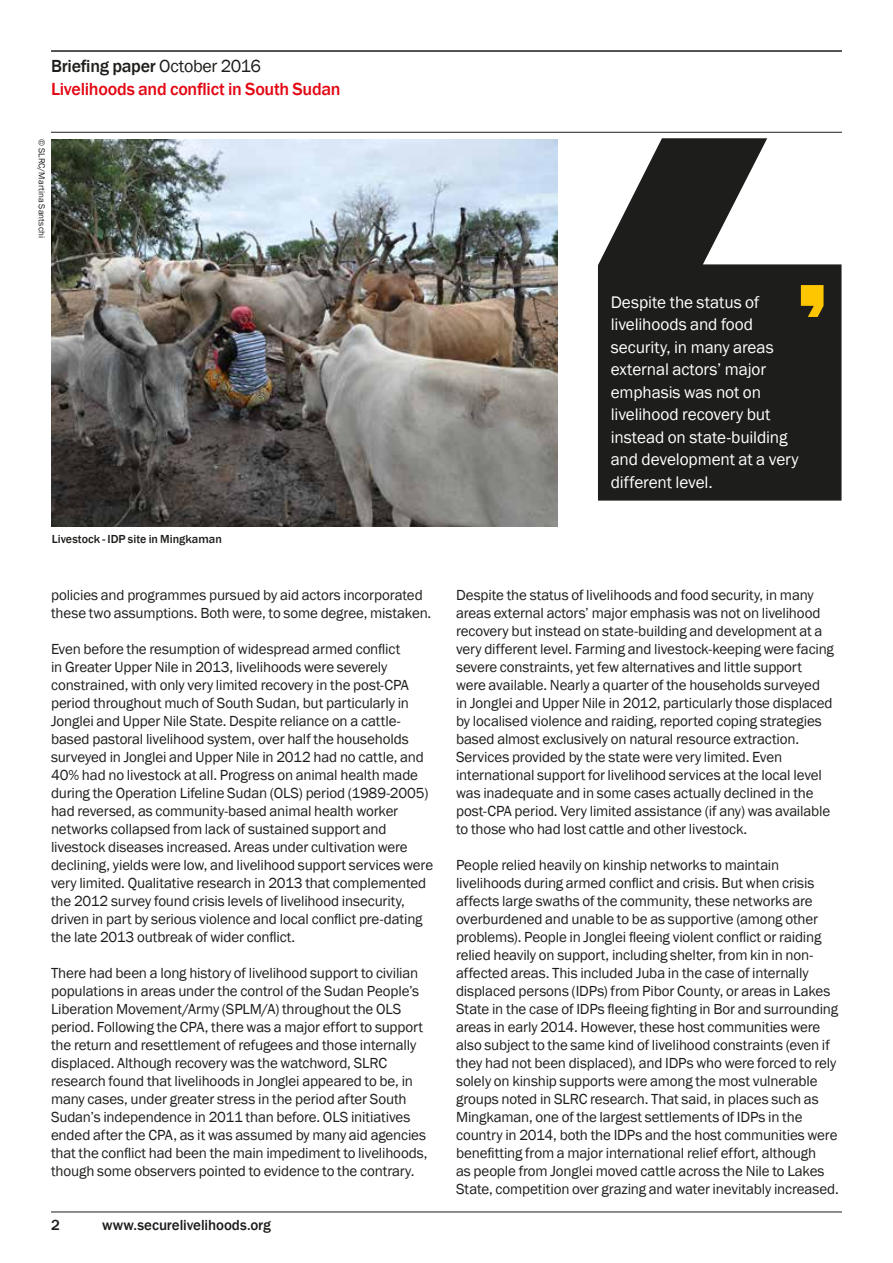
<style>
.page{position:relative;width:893px;height:1263px;background:#fff}
.page>*{position:absolute;margin:0;border:0;box-sizing:border-box;transform-origin:0 0}
.BP_RUNNINGHEADER{font:500 18px "Franklin Gothic";letter-spacing:-.015em;color:#e30613}
.BP_RUNNINGHEADER-2{font:500 18px "Franklin Gothic";letter-spacing:-.015em;color:#1d1d1b}
.BP_RUNNINGHEADER-3{font:17.25px/22.5px "Franklin Gothic";letter-spacing:-.005em;color:#fff}
.BP_BODY{font:15px/18px "Franklin Gothic";letter-spacing:-.01em;color:#1d1d1b}
.BP_HEAVYBODY{font:500 15px "Franklin Gothic";letter-spacing:-.005em;color:#1d1d1b}
.BP_PICTURECAPTION{font:500 12px "Franklin Gothic";color:#1d1d1b}
.BP_PICTURECREDIT{font:9px "Franklin Gothic";letter-spacing:.01em;color:#1d1d1b}
.s1{font-weight:400}
</style>
<div class="page">
<hr style="left:51px;top:1212px;width:791px;height:1px;background:#1d1d1b">
<hr style="left:51px;top:50px;width:791px;height:2px;background:#1d1d1b">
<hr style="left:51px;top:132px;width:791px;height:1px;background:#1d1d1b">
<img style="left:51px;top:139px;width:506px;height:387px">
<svg style="left:598px;top:138px;width:243px;height:363px;fill:#1d1d1b"></svg>
<svg style="left:801px;top:285px;width:22px;height:32px"></svg>
<p class="BP_RUNNINGHEADER-2" style="left:51px;top:55px;width:211px">Briefing paper <span class="s1">October 2016</span></p>
<p class="BP_RUNNINGHEADER" style="left:51px;top:77px;width:291px">Livelihoods and conflict in South Sudan</p>
<p class="BP_PICTURECREDIT" style="left:47px;top:139px;width:100px;rotate:90deg">© SLRC/Martina Santschi</p>
<p class="BP_PICTURECAPTION" style="left:52px;top:532px;width:172px">Livestock - IDP site in Mingkaman</p>
<p class="BP_BODY" style="left:51px;top:586px;width:382px">policies and programmes pursued by aid actors incorporated these two assumptions. Both were, to some degree, mistaken.</p>
<p class="BP_BODY" style="left:51px;top:640px;width:384px">Even before the resumption of widespread armed conflict<br>in Greater Upper Nile in 2013, livelihoods were severely constrained, with only very limited recovery in the post-CPA period throughout much of South Sudan, but particularly in Jonglei and Upper Nile State. Despite reliance on a cattle&shy;based pastoral livelihood system, over half the households surveyed in Jonglei and Upper Nile in 2012 had no cattle, and 40% had no livestock at all. Progress on animal health made during the Operation Lifeline Sudan (OLS) period (1989-2005) had reversed, as community-based animal health worker networks collapsed from lack of sustained support and livestock diseases increased. Areas under cultivation were declining, yields were low, and livelihood support services were very limited. Qualitative research in 2013 that complemented the 2012 survey found crisis levels of livelihood insecurity, driven in part by serious violence and local conflict pre-dating the late 2013 outbreak of wider conflict.</p>
<p class="BP_BODY" style="left:51px;top:964px;width:378px">There had been a long history of livelihood support to civilian populations in areas under the control of the Sudan People’s Liberation Movement/Army (SPLM/A) throughout the OLS period. Following the CPA, there was a major effort to support the return and resettlement of refugees and those internally displaced. Although recovery was the watchword, SLRC research found that livelihoods in Jonglei appeared to be, in many cases, under greater stress in the period after South Sudan’s independence in 2011 than before. OLS initiatives ended after the CPA, as it was assumed by many aid agencies that the conflict had been the main impediment to livelihoods, though some observers pointed to evidence to the contrary.</p>
<p class="BP_HEAVYBODY" style="left:51px;top:1216px;width:10px">2</p>
<p class="BP_HEAVYBODY" style="left:102px;top:1216px;width:170px">www.securelivelihoods.org</p>
<p class="BP_RUNNINGHEADER-3" style="left:611px;top:291px;width:189px">Despite the status of livelihoods and food security, in many areas external actors’ major emphasis was not on livelihood recovery but instead on state-building and development at a very different level.</p>
<p class="BP_BODY" style="left:456px;top:586px;width:379px">Despite the status of livelihoods and food security, in many areas external actors’ major emphasis was not on livelihood recovery but instead on state-building and development at a very different level. Farming and livestock-keeping were facing severe constraints, yet few alternatives and little support were available. Nearly a quarter of the households surveyed in Jonglei and Upper Nile in 2012, particularly those displaced by localised violence and raiding, reported coping strategies based almost exclusively on natural resource extraction.<br>Services provided by the state were very limited. Even international support for livelihood services at the local level was inadequate and in some cases actually declined in the post-CPA period. Very limited assistance (if any) was available to those who had lost cattle and other livestock.</p>
<p class="BP_BODY" style="left:456px;top:856px;width:384px">People relied heavily on kinship networks to maintain livelihoods during armed conflict and crisis. But when crisis affects large swaths of the community, these networks are overburdened and unable to be as supportive (among other problems). People in Jonglei fleeing violent conflict or raiding relied heavily on support, including shelter, from kin in non&shy;affected areas. This included Juba in the case of internally displaced persons (IDPs) from Pibor County, or areas in Lakes State in the case of IDPs fleeing fighting in Bor and surrounding areas in early 2014. However, these host communities were also subject to the same kind of livelihood constraints (even if they had not been displaced), and IDPs who were forced to rely solely on kinship supports were among the most vulnerable groups noted in SLRC research. That said, in places such as Mingkaman, one of the largest settlements of IDPs in the country in 2014, both the IDPs and the host communities were benefitting from a major international relief effort, although<br>as people from Jonglei moved cattle across the Nile to Lakes State, competition over grazing and water inevitably increased.</p>
</div>
